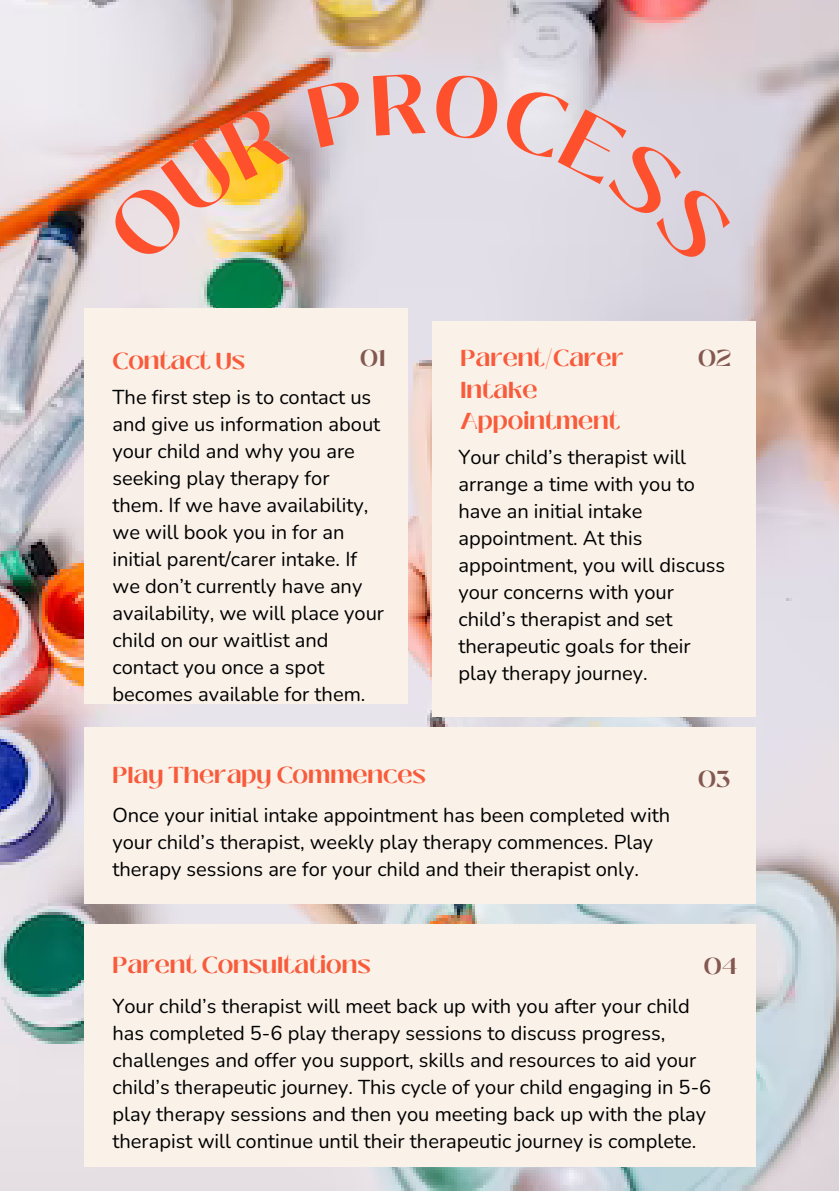
<style>
.page{position:relative;width:839px;height:1191px;background:#fff}
.page>*{position:absolute;margin:0;border:0;box-sizing:border-box;transform-origin:0 0}
.t1{font:700 23px/31.6px "Black Mango";color:#f85b3b}
.t2{font:700 23px "Black Mango";color:#845850}
.t3{font:20px/27px "Nunito";color:#000001}
</style>
<div class="page">
<img style="left:0;top:0;width:838px;height:1191px">
<div style="left:84px;top:309px;width:323px;height:395px;background:#faf2e9"></div>
<div style="left:432px;top:321px;width:323px;height:396px;background:#faf2e9"></div>
<div style="left:84px;top:727px;width:671px;height:176px;background:#faf2e9"></div>
<div style="left:84px;top:924px;width:671px;height:243px;background:#faf2e9"></div>
<img style="left:104px;top:104px;width:186px;height:161px">
<svg style="left:307px;top:73px;width:119px;height:75px;background:#dcd6de"></svg>
<svg style="left:433px;top:71px;width:302px;height:194px;background:#ddd9e3"></svg>
<p class="t1" style="left:112px;top:346px;width:134px">Contact Us</p>
<p class="t2" style="left:360px;top:341px;width:27px">01</p>
<p class="t3" style="left:112px;top:383px;width:273px">The first step is to contact us and give us information about your child and why you are seeking play therapy for them. If we have availability, we will book you in for an initial parent/carer intake. If we don’t currently have any availability, we will place your child on our waitlist and contact you once a spot becomes available for them.</p>
<p class="t1" style="left:460px;top:343px;width:165px">Parent/Carer<br>Intake<br>Appointment</p>
<p class="t3" style="left:458px;top:444px;width:268px">Your child’s therapist will arrange a time with you to have an initial intake appointment. At this appointment, you will discuss your concerns with your child’s therapist and set therapeutic goals for their play therapy journey.</p>
<p class="t2" style="left:698px;top:341px;width:34px">02</p>
<p class="t1" style="left:112px;top:759px;width:315px">Play Therapy Commences</p>
<p class="t2" style="left:698px;top:762px;width:34px">03</p>
<p class="t3" style="left:112px;top:802px;width:559px">Once your initial intake appointment has been completed with your child’s therapist, weekly play therapy commences. Play therapy sessions are for your child and their therapist only.</p>
<p class="t1" style="left:112px;top:949px;width:259px">Parent Consultations</p>
<p class="t2" style="left:703px;top:949px;width:35px">04</p>
<p class="t3" style="left:112px;top:993px;width:600px">Your child’s therapist will meet back up with you after your child has completed 5-6 play therapy sessions to discuss progress, challenges and offer you support, skills and resources to aid your child’s therapeutic journey. This cycle of your child engaging in 5-6 play therapy sessions and then you meeting back up with the play therapist will continue until their therapeutic journey is complete.</p>
</div>
